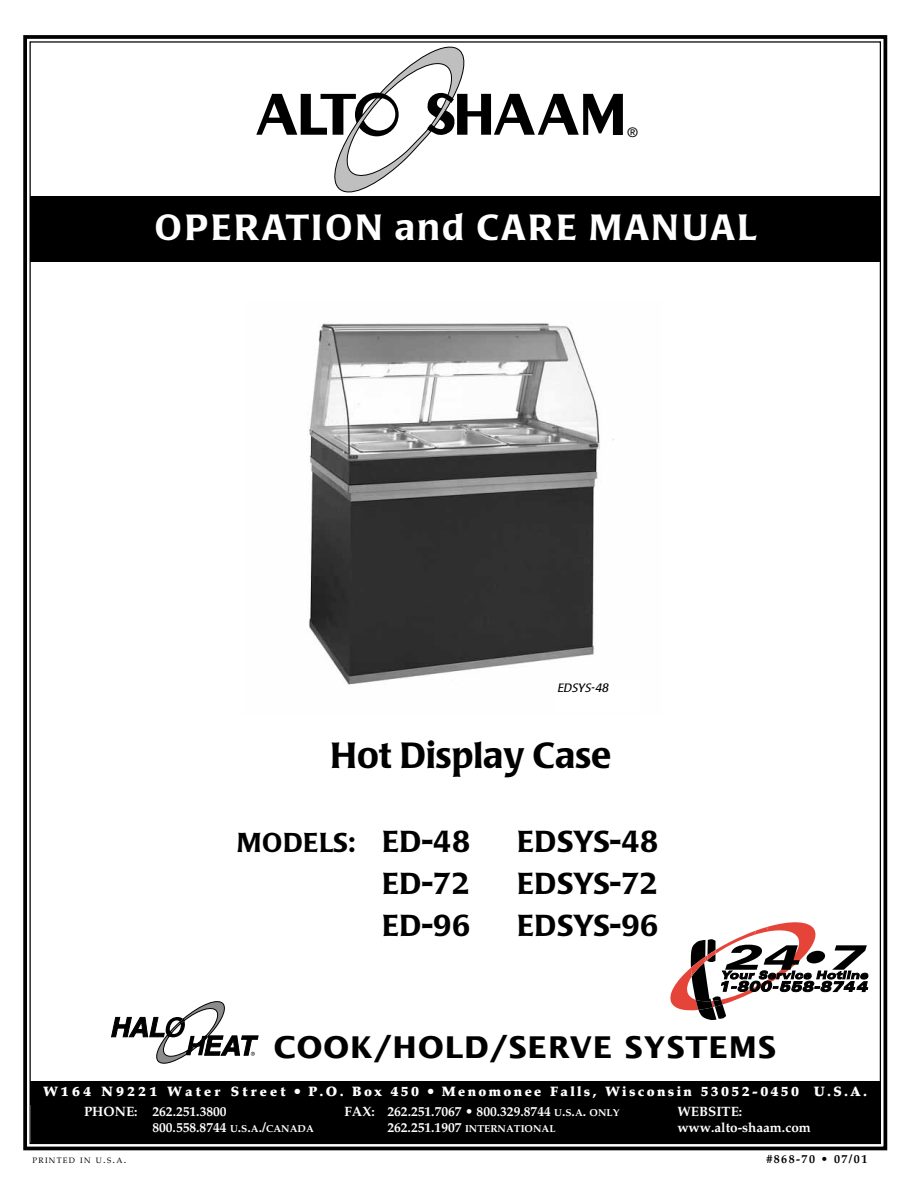
<style>
.page{position:relative;width:918px;height:1188px;background:#fff}
.page>*{position:absolute;margin:0;border:0;box-sizing:border-box;transform-origin:0 0}
.t1{font:500 36px "Poppl Laudatio";letter-spacing:.06em;color:#fff}
.t2{font:500 36px "Poppl Laudatio";color:#000}
.t3{font:500 30px "Poppl Laudatio";letter-spacing:.02em;color:#000}
.t4{font:700 30px "Lucida Sans";letter-spacing:.035em;color:#000}
.t5{font:500 27px "Poppl Laudatio";letter-spacing:.02em;color:#000}
.t6{font:900 13.5px/19.6px "Palatino";letter-spacing:.17em;color:#fff}
.t7{font:700 13.5px "Palatino";color:#fff}
.t8{font:13.2px "Helvetica";color:#000}
.t9{font:700 12px "Palatino";letter-spacing:.12em;color:#000}
.t10{font:italic 12px "Poppl Laudatio";color:#000}
.t11{font:700 10.2px "Palatino";color:#fff}
.t12{font:7.8px "Palatino";letter-spacing:.16em;color:#000}
.s1{font-size:30px}
.s2{font-weight:700}
.s3{font-size:10.2px}
.s4{font-size:13.5px}
.s5{font-size:10.5px}
</style>
<div class="page">
<div style="left:23px;top:35px;width:864px;height:1115px;border:4px solid #000"></div>
<div style="left:30px;top:196px;width:851px;height:65px;background:#000"></div>
<svg style="left:256px;top:46px;width:367px;height:147px"></svg>
<svg style="left:111px;top:1001px;width:148px;height:63px"></svg>
<div style="left:31px;top:1082px;width:849px;height:23px;background:#000"></div>
<div style="left:31px;top:1105px;width:850px;height:38px;background:#000"></div>
<img style="left:309px;top:323px;width:305px;height:362px">
<div style="left:556px;top:682px;width:85px;height:29px;background:#fff"></div>
<svg style="left:670px;top:922px;width:199px;height:98px"></svg>
<p class="t8" style="left:628px;top:127px;width:11px">®</p>
<h1 class="t1" style="left:155px;top:213px;width:604px">OPERATION and CARE MANUAL</h1>
<p class="t10" style="left:558px;top:683px;width:52px">EDSYS-48</p>
<h1 class="t2" style="left:330px;top:741px;width:283px">Hot Display Case</h1>
<h3 class="t5" style="left:237px;top:832px;width:235px">MODELS: <span class="s1">ED-48</span></h3>
<h2 class="t3" style="left:517px;top:829px;width:143px">EDSYS-48</h2>
<h2 class="t3" style="left:382px;top:871px;width:89px">ED-72</h2>
<h2 class="t3" style="left:517px;top:871px;width:142px">EDSYS-72</h2>
<h2 class="t3" style="left:382px;top:913px;width:90px">ED-96</h2>
<h2 class="t3" style="left:517px;top:913px;width:143px">EDSYS-96</h2>
<h2 class="t4" style="left:274px;top:1035px;width:504px">COOK/HOLD/SERVE SYSTEMS</h2>
<p class="t6" style="left:84px;top:1083px;width:785px;text-indent:-41px">W164 N9221 Water Street ● P.O. Box 450 ● Menomonee Falls, Wisconsin 53052-0450 U.S.A.<br><span class="s2">PHONE: 262.251.3800</span></p>
<p class="t7" style="left:344px;top:1106px;width:277px">FAX: 262.251.7067 • 800.329.8744 <span class="s3">U</span>.<span class="s3">S</span>.<span class="s3">A</span>. <span class="s3">ONLY</span></p>
<p class="t7" style="left:677px;top:1106px;width:66px">WEBSITE:</p>
<p class="t7" style="left:152px;top:1123px;width:163px">800.558.8744 <span class="s3">U</span>.<span class="s3">S</span>.<span class="s3">A</span>./<span class="s3">CANADA</span></p>
<p class="t11" style="left:387px;top:1125px;width:170px"><span class="s4">262.251.1907</span> INTERNATIONAL</p>
<p class="t7" style="left:677px;top:1123px;width:135px">www.alto-shaam.com</p>
<p class="t12" style="left:33px;top:1158px;width:95px">PRINTED IN U<span class="s5">.</span>S<span class="s5">.</span>A<span class="s5">.</span></p>
<p class="t9" style="left:766px;top:1154px;width:102px">#868-70 • 07/01</p>
</div>
